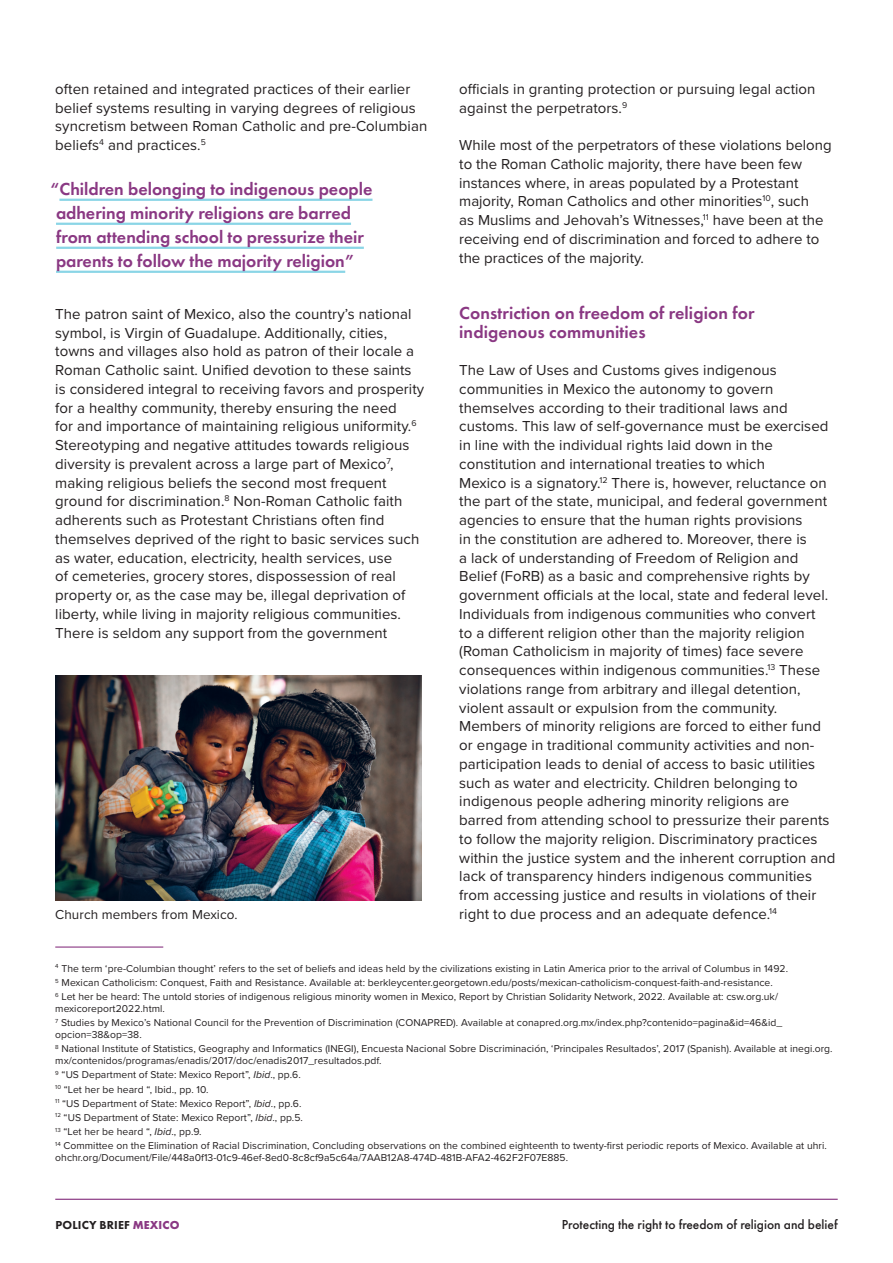
<style>
.page{position:relative;width:893px;height:1263px;background:#fff}
.page>*{position:absolute;margin:0;border:0;box-sizing:border-box;transform-origin:0 0}
.Pull_quote{font:600 18px/24px "Futura PT";color:#8a3883}
.Subtitle{font:600 18px/18.8px "Futura PT";letter-spacing:.005em;color:#8a3883}
.Body_copy{font:15px/18.8px "Proxima Nova";letter-spacing:.005em;color:#231f20}
.t1{font:500 13.5px "Futura PT";color:#231f20}
.Photo_caption{font:13.5px "Proxima Nova";letter-spacing:.005em;color:#231f20}
.t2{font:800 12px "Futura PT";letter-spacing:.01em;color:#231f20}
.Footnote{font:10.35px/12px "Proxima Nova";letter-spacing:.005em;color:#231f20}
.s1{font-style:italic}
.s2{font-weight:700;color:#8a3883}
</style>
<div class="page">
<hr style="left:55px;top:946px;width:108px;height:2px;background:#8a3883">
<hr style="left:55px;top:1199px;width:783px;height:1px;background:#8a3883">
<img style="left:55px;top:675px;width:367px;height:225px">
<hr style="left:59px;top:199px;width:313px;height:2px;background:#8ad5e6">
<hr style="left:56px;top:223px;width:295px;height:2px;background:#8ad5e6">
<hr style="left:56px;top:247px;width:308px;height:2px;background:#8ad5e6">
<hr style="left:56px;top:271px;width:289px;height:2px;background:#8ad5e6">
<p class="Body_copy" style="left:55px;top:79px;width:374px">often retained and integrated practices of their earlier belief systems resulting in varying degrees of religious syncretism between Roman Catholic and pre-Columbian beliefs<sup>4</sup> and practices.<sup>5</sup></p>
<p class="Pull_quote" style="left:56px;top:177px;width:318px;text-indent:-5px">“Children belonging to indigenous people adhering minority religions are barred from attending school to pressurize their parents to follow the majority religion”</p>
<p class="Body_copy" style="left:55px;top:304px;width:370px">The patron saint of Mexico, also the country’s national symbol, is Virgin of Guadalupe. Additionally, cities, towns and villages also hold as patron of their locale a Roman Catholic saint. Unified devotion to these saints is considered integral to receiving favors and prosperity for a healthy community, thereby ensuring the need<br>for and importance of maintaining religious uniformity.<sup>6<br></sup>Stereotyping and negative attitudes towards religious diversity is prevalent across a large part of Mexico<sup>7</sup>, making religious beliefs the second most frequent ground for discrimination.<sup>8</sup> Non-Roman Catholic faith adherents such as Protestant Christians often find themselves deprived of the right to basic services such as water, education, electricity, health services, use<br>of cemeteries, grocery stores, dispossession of real property or, as the case may be, illegal deprivation of liberty, while living in majority religious communities.<br>There is seldom any support from the government</p>
<p class="Photo_caption" style="left:55px;top:904px;width:184px">Church members from Mexico.</p>
<p class="Body_copy" style="left:459px;top:79px;width:358px">officials in granting protection or pursuing legal action against the perpetrators.<sup>9</sup></p>
<p class="Body_copy" style="left:459px;top:135px;width:374px">While most of the perpetrators of these violations belong to the Roman Catholic majority, there have been few instances where, in areas populated by a Protestant majority, Roman Catholics and other minorities<sup>10</sup>, such<br>as Muslims and Jehovah’s Witnesses,<sup>11</sup> have been at the receiving end of discrimination and forced to adhere to the practices of the majority.</p>
<p class="Subtitle" style="left:459px;top:303px;width:297px">Constriction on freedom of religion for indigenous communities</p>
<p class="Body_copy" style="left:459px;top:360px;width:378px">The Law of Uses and Customs gives indigenous communities in Mexico the autonomy to govern themselves according to their traditional laws and customs. This law of self-governance must be exercised in line with the individual rights laid down in the constitution and international treaties to which<br>Mexico is a signatory.<sup>12</sup> There is, however, reluctance on the part of the state, municipal, and federal government agencies to ensure that the human rights provisions<br>in the constitution are adhered to. Moreover, there is<br>a lack of understanding of Freedom of Religion and Belief (FoRB) as a basic and comprehensive rights by government officials at the local, state and federal level.<br>Individuals from indigenous communities who convert<br>to a different religion other than the majority religion (Roman Catholicism in majority of times) face severe consequences within indigenous communities.<sup>13</sup> These violations range from arbitrary and illegal detention, violent assault or expulsion from the community.<br>Members of minority religions are forced to either fund or engage in traditional community activities and non&shy;participation leads to denial of access to basic utilities such as water and electricity. Children belonging to indigenous people adhering minority religions are barred from attending school to pressurize their parents to follow the majority religion. Discriminatory practices within the justice system and the inherent corruption and lack of transparency hinders indigenous communities from accessing justice and results in violations of their right to due process and an adequate defence.<sup>14</sup></p>
<p class="Footnote" style="left:55px;top:962px;width:734px"><sup>4</sup> The term ‘pre-Columbian thought’ refers to the set of beliefs and ideas held by the civilizations existing in Latin America prior to the arrival of Columbus in 1492.</p>
<p class="Footnote" style="left:55px;top:976px;width:719px"><sup>5</sup> Mexican Catholicism: Conquest, Faith and Resistance. Available at: berkleycenter.georgetown.edu/posts/mexican-catholicism-conquest-faith-and-resistance.</p>
<p class="Footnote" style="left:55px;top:990px;width:724px"><sup>6</sup> Let her be heard: The untold stories of indigenous religious minority women in Mexico, Report by Christian Solidarity Network, 2022. Available at: csw.org.uk/ mexicoreport2022.html.</p>
<p class="Footnote" style="left:55px;top:1016px;width:729px"><sup>7</sup> Studies by Mexico’s National Council for the Prevention of Discrimination (CONAPRED). Available at conapred.org.mx/index.php?contenido=pagina&amp;id=46&amp;id_ opcion=38&amp;op=38.</p>
<p class="Footnote" style="left:55px;top:1042px;width:779px"><sup>8</sup> National Institute of Statistics, Geography and Informatics (INEGI), Encuesta Nacional Sobre Discriminación, ‘Principales Resultados’, 2017 (Spanish). Available at inegi.org. mx/contenidos/programas/enadis/2017/doc/enadis2017_resultados.pdf.</p>
<p class="Footnote" style="left:55px;top:1068px;width:247px"><sup>9</sup> “US Department of State: Mexico Report”, <span class="s1">Ibid</span>., pp.6.</p>
<p class="Footnote" style="left:55px;top:1083px;width:155px"><sup>10</sup> “Let her be heard “, Ibid., pp. 10.</p>
<p class="Footnote" style="left:55px;top:1097px;width:248px"><sup>11</sup> “US Department of State: Mexico Report”, <span class="s1">Ibid</span>., pp.6.</p>
<p class="Footnote" style="left:55px;top:1111px;width:249px"><sup>12</sup> “US Department of State: Mexico Report”, <span class="s1">Ibid</span>., pp.5.</p>
<p class="Footnote" style="left:55px;top:1125px;width:148px"><sup>13</sup> “Let her be heard “, <span class="s1">Ibid</span>., pp.9.</p>
<p class="Footnote" style="left:55px;top:1139px;width:773px"><sup>14</sup> Committee on the Elimination of Racial Discrimination, Concluding observations on the combined eighteenth to twenty-first periodic reports of Mexico. Available at uhri. ohchr.org/Document/File/448a0f13-01c9-46ef-8ed0-8c8cf9a5c64a/7AAB12A8-474D-481B-AFA2-462F2F07E885.</p>
<p class="t2" style="left:55px;top:1217px;width:126px">POLICY BRIEF <span class="s2">MEXICO</span></p>
<p class="t1" style="left:562px;top:1216px;width:277px">Protecting the right to freedom of religion and belief</p>
</div>
